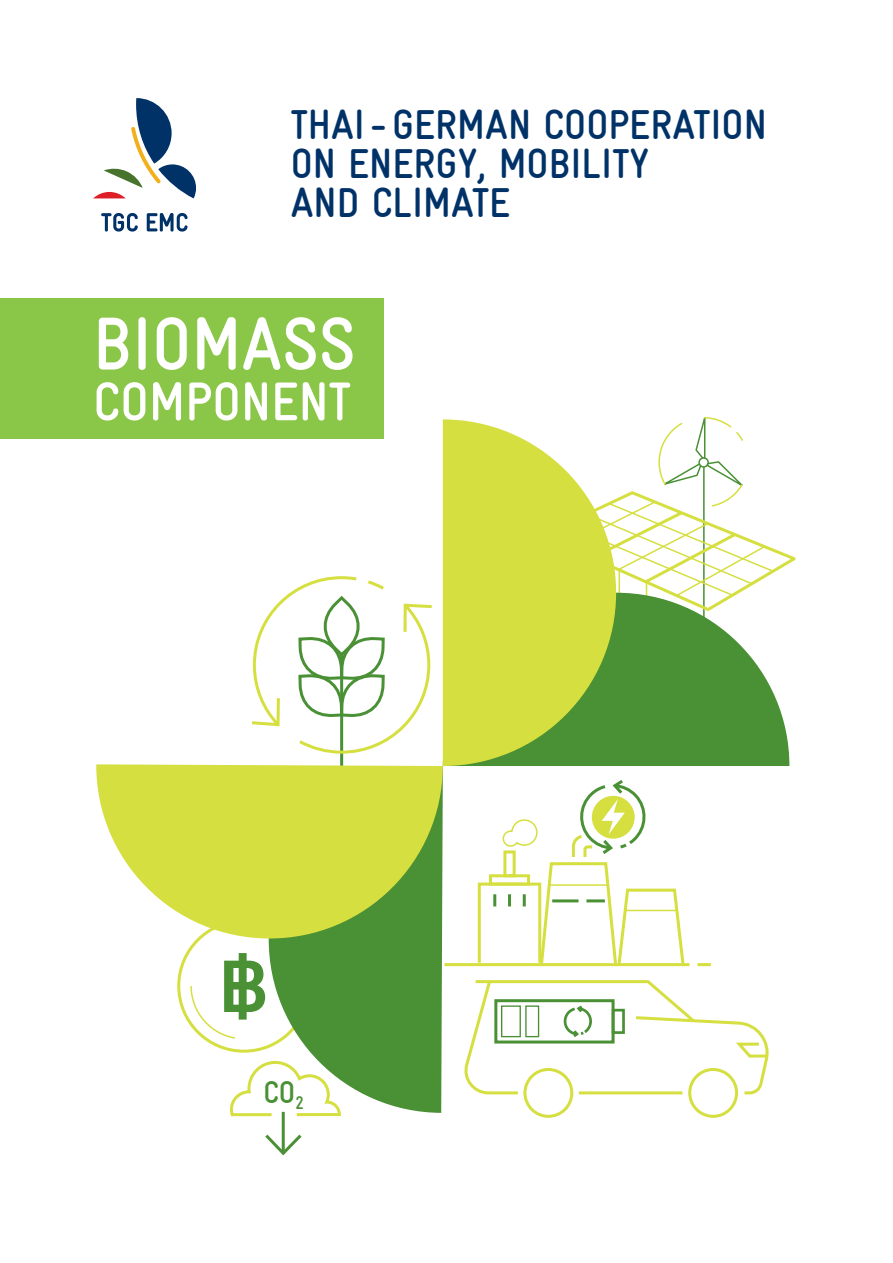
<style>
.page{position:relative;width:893px;height:1263px;background:#fff}
.page>*{position:absolute;margin:0;border:0;box-sizing:border-box;transform-origin:0 0}
.t1{font:700 condensed 75.15px "Gravur";color:#fff}
.t2{font:500 73.5px "Prompt";color:#4a9035}
.t3{font:700 condensed 54.6px "Gravur";color:#fff}
.t4{font:700 condensed 42px/39px "Gravur";color:#003268}
.t5{font:700 condensed 31.2px "Gravur";color:#4a9035}
</style>
<div class="page">
<svg style="left:229px;top:1062px;width:112px;height:56px"></svg>
<svg style="left:265px;top:1131px;width:37px;height:25px"></svg>
<hr style="left:282px;top:1112px;width:3px;height:41px;background:#4a9035">
<hr style="left:340px;top:655px;width:3px;height:152px;background:#4a9035">
<svg style="left:252px;top:576px;width:180px;height:179px"></svg>
<svg style="left:190px;top:986px;width:45px;height:54px"></svg>
<div style="left:523px;top:1068px;width:50px;height:50px;border:3px solid #d5df3f;border-radius:50%"></div>
<div style="left:688px;top:1068px;width:50px;height:50px;border:3px solid #d5df3f;border-radius:50%"></div>
<svg style="left:464px;top:980px;width:305px;height:116px"></svg>
<svg style="left:268px;top:939px;width:174px;height:174px;fill:#4a9035"></svg>
<svg style="left:96px;top:764px;width:347px;height:175px;background:#cbda54"></svg>
<svg style="left:616px;top:417px;width:180px;height:176px"></svg>
<svg style="left:616px;top:593px;width:173px;height:173px;fill:#4a9035"></svg>
<svg style="left:443px;top:419px;width:173px;height:347px;background:#cada52"></svg>
<div style="left:478px;top:882px;width:63px;height:82px;border:3px solid #d5df3f"></div>
<div style="left:489px;top:874px;width:41px;height:11px;border:3px solid #d5df3f"></div>
<svg style="left:493px;top:894px;width:3px;height:12px"></svg>
<svg style="left:502px;top:780px;width:184px;height:187px"></svg>
<hr style="left:549px;top:884px;width:59px;height:2px;background:#d5df3f">
<hr style="left:552px;top:899px;width:26px;height:3px;background:#4a9035">
<hr style="left:586px;top:899px;width:19px;height:3px;background:#4a9035">
<hr style="left:625px;top:910px;width:52px;height:1px;background:#d5df3f">
<hr style="left:444px;top:963px;width:245px;height:3px;background:#d5df3f">
<hr style="left:697px;top:963px;width:14px;height:3px;background:#d5df3f">
<svg style="left:101px;top:213px;width:37px;height:19px"></svg>
<svg style="left:147px;top:213px;width:41px;height:19px"></svg>
<svg style="left:93px;top:98px;width:103px;height:100px"></svg>
<div style="left:0;top:299px;width:383px;height:140px;background:#8ac648"></div>
<p class="t4" style="left:291px;top:105px;width:478px">THAI - GERMAN COOPERATION<br>ON ENERGY, MOBILITY<br>AND CLIMATE</p>
<h1 class="t1" style="left:93px;top:302px;width:264px">BIOMASS</h1>
<h3 class="t3" style="left:93px;top:371px;width:259px">COMPONENT</h3>
<h2 class="t2" style="left:220px;top:934px;width:50px">฿</h2>
<p class="t5" style="left:263px;top:1075px;width:42px">CO<sub>2</sub></p>
</div>
